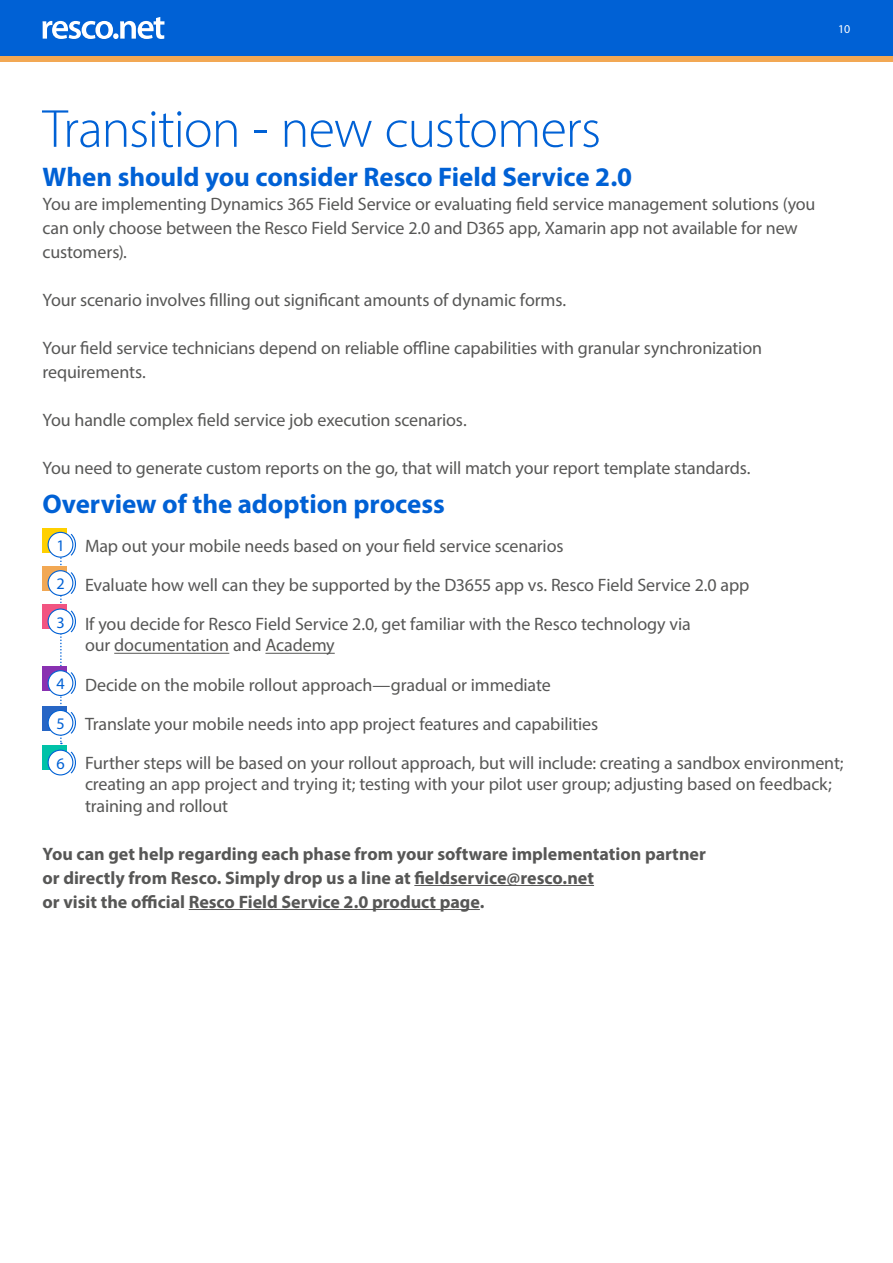
<style>
.page{position:relative;width:893px;height:1263px;background:#fff}
.page>*{position:absolute;margin:0;border:0;box-sizing:border-box;transform-origin:0 0}
.t1{font:300 54px "Myriad Pro";letter-spacing:-.02em;color:#0061d5}
.t2{font:700 27px "Myriad Pro";letter-spacing:-.005em;color:#0061d5}
.t3{font:18px/39px "Myriad Pro";letter-spacing:-.01em;color:#575756}
.t4{font:700 18px/24px "Myriad Pro";color:#575756}
.t5{font:16.2px "Myriad Pro";color:#0061d5}
.t6{font:12px "Myriad Pro";color:#fff}
</style>
<div class="page">
<div style="left:0;top:0;width:893px;height:56px;background:#0061d5"></div>
<div style="left:0;top:56px;width:893px;height:6px;background:#f2a854"></div>
<svg style="left:43px;top:17px;width:121px;height:22px"></svg>
<hr style="left:114px;top:653px;width:115px;height:1px;background:#575756">
<hr style="left:265px;top:653px;width:70px;height:1px;background:#575756">
<hr style="left:414px;top:885px;width:180px;height:1px;background:#575756">
<hr style="left:189px;top:909px;width:291px;height:1px;background:#575756">
<svg style="left:60px;top:558px;width:2px;height:186px"></svg>
<div style="left:43px;top:528px;width:24px;height:24px;background:#ffd000"></div>
<div style="left:48px;top:532px;width:25px;height:25px;background:#fff;border-radius:50%"></div>
<div style="left:48px;top:532px;width:25px;height:26px;border:1px solid #0061d5;border-radius:50%"></div>
<svg style="left:69px;top:533px;width:7px;height:23px"></svg>
<div style="left:43px;top:566px;width:24px;height:25px;background:#f2a854"></div>
<div style="left:48px;top:571px;width:25px;height:24px;background:#fff;border-radius:50%"></div>
<div style="left:48px;top:570px;width:25px;height:26px;border:1px solid #0061d5;border-radius:50%"></div>
<svg style="left:69px;top:572px;width:7px;height:22px"></svg>
<div style="left:43px;top:604px;width:24px;height:25px;background:#f25481"></div>
<div style="left:48px;top:609px;width:25px;height:25px;background:#fff;border-radius:50%"></div>
<div style="left:48px;top:608px;width:25px;height:26px;border:1px solid #0061d5;border-radius:50%"></div>
<svg style="left:69px;top:610px;width:7px;height:23px"></svg>
<div style="left:43px;top:666px;width:24px;height:25px;background:#8931b1"></div>
<div style="left:48px;top:671px;width:25px;height:24px;background:#fff;border-radius:50%"></div>
<div style="left:48px;top:670px;width:25px;height:26px;border:1px solid #0061d5;border-radius:50%"></div>
<svg style="left:69px;top:672px;width:7px;height:22px"></svg>
<div style="left:43px;top:706px;width:24px;height:24px;background:#2766c5"></div>
<div style="left:48px;top:710px;width:25px;height:25px;background:#fff;border-radius:50%"></div>
<div style="left:48px;top:710px;width:25px;height:26px;border:1px solid #0061d5;border-radius:50%"></div>
<svg style="left:69px;top:712px;width:7px;height:22px"></svg>
<div style="left:43px;top:745px;width:24px;height:25px;background:#00c2a8"></div>
<div style="left:48px;top:750px;width:25px;height:25px;background:#fff;border-radius:50%"></div>
<div style="left:48px;top:750px;width:25px;height:25px;border:1px solid #0061d5;border-radius:50%"></div>
<svg style="left:69px;top:751px;width:7px;height:23px"></svg>
<p class="t6" style="left:838px;top:22px;width:14px">10</p>
<h1 class="t1" style="left:43px;top:96px;width:560px">Transition - new customers</h1>
<h2 class="t2" style="left:43px;top:159px;width:591px">When should you consider Resco Field Service 2.0</h2>
<p class="t3" style="left:43px;top:191px;width:774px;line-height:24px">You are implementing Dynamics 365 Field Service or evaluating field service management solutions (you can only choose between the Resco Field Service 2.0 and D365 app, Xamarin app not available for new customers).</p>
<p class="t3" style="left:43px;top:280px;width:525px">Your scenario involves filling out significant amounts of dynamic forms.</p>
<p class="t3" style="left:43px;top:335px;width:721px;line-height:24px">Your field service technicians depend on reliable offline capabilities with granular synchronization requirements.</p>
<p class="t3" style="left:43px;top:400px;width:426px">You handle complex field service job execution scenarios.</p>
<p class="t3" style="left:43px;top:448px;width:710px">You need to generate custom reports on the go, that will match your report template standards.</p>
<h2 class="t2" style="left:43px;top:486px;width:404px">Overview of the adoption process</h2>
<p class="t3" style="left:85px;top:526px;width:666px">Map out your mobile needs based on your field service scenarios<br>Evaluate how well can they be supported by the D3655 app vs. Resco Field Service 2.0 app<br>If you decide for Resco Field Service 2.0, get familiar with the Resco technology via</p>
<p class="t3" style="left:85px;top:626px;width:760px">our documentation and Academy<br>Decide on the mobile rollout approach—gradual or immediate<br>Translate your mobile needs into app project features and capabilities<br>Further steps will be based on your rollout approach, but will include: creating a sandbox environment;</p>
<p class="t3" style="left:85px;top:773px;width:748px;line-height:21.6px">creating an app project and trying it; testing with your pilot user group; adjusting based on feedback; training and rollout</p>
<p class="t4" style="left:43px;top:841px;width:665px">You can get help regarding each phase from your software implementation partner or directly from Resco. Simply drop us a line at fieldservice@resco.net<br>or visit the official Resco Field Service 2.0 product page.</p>
<p class="t5" style="left:56px;top:535px;width:10px">1</p>
<p class="t5" style="left:56px;top:574px;width:10px">2</p>
<p class="t5" style="left:56px;top:612px;width:10px">3</p>
<p class="t5" style="left:56px;top:674px;width:10px">4</p>
<p class="t5" style="left:56px;top:713px;width:10px">5</p>
<p class="t5" style="left:56px;top:753px;width:10px">6</p>
</div>
